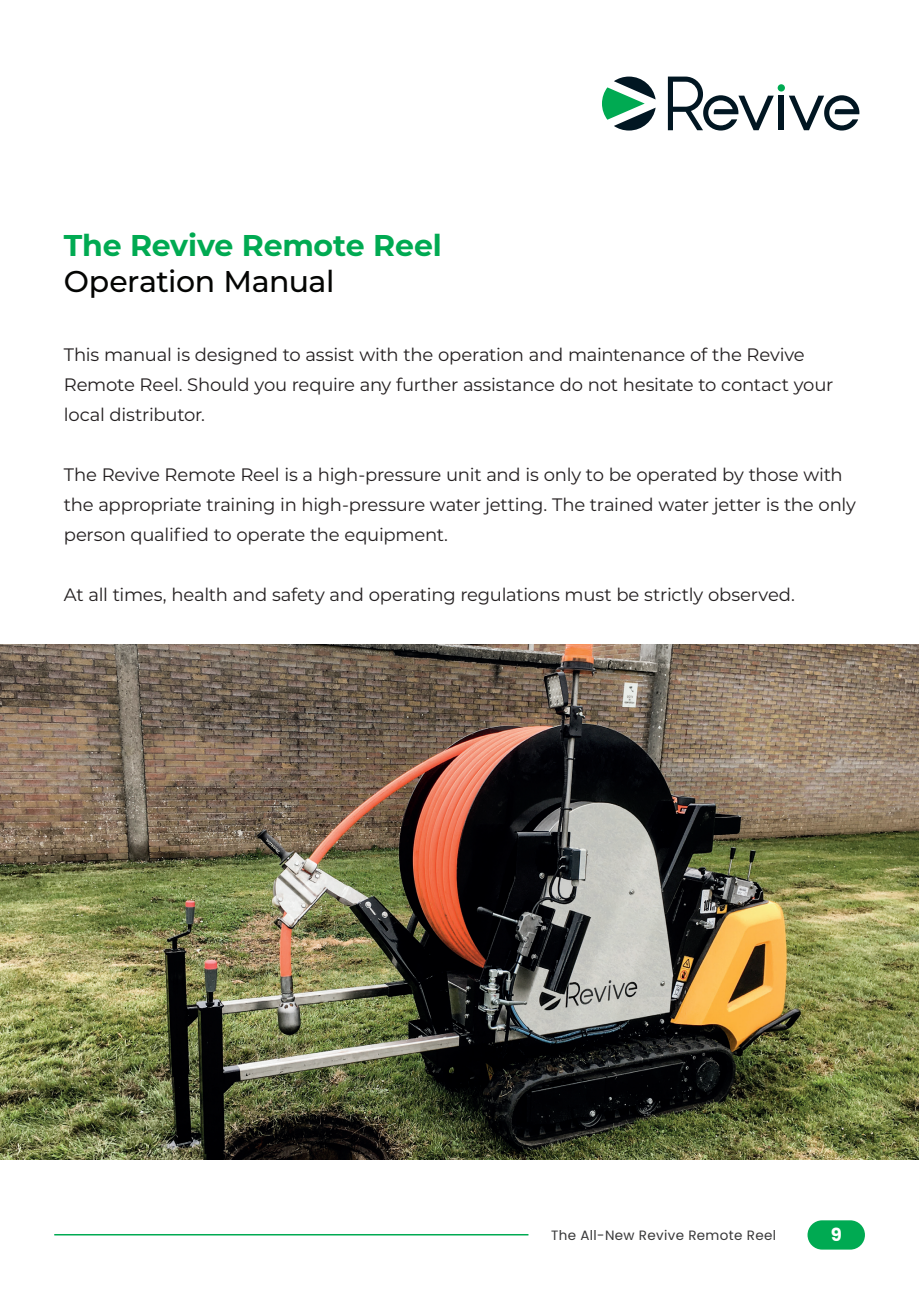
<style>
.page{position:relative;width:919px;height:1289px;background:#fff}
.page>*{position:absolute;margin:0;border:0;box-sizing:border-box;transform-origin:0 0}
.t1{font:700 30px "Montserrat";letter-spacing:-.005em;color:#00aa52}
.t2{font:500 30px "Montserrat";letter-spacing:-.015em;color:#040503}
.t3{font:18px/30px "Montserrat";letter-spacing:-.015em;color:#231f20}
.t4{font:700 18px "Poppins";color:#fff}
.t5{font:13.5px "Poppins";letter-spacing:.025em;color:#383839}
</style>
<div class="page">
<div style="left:807px;top:1220px;width:57px;height:29px;background:#00aa52;border-radius:15px"></div>
<hr style="left:54px;top:1233px;width:474px;height:2px;background:#00aa52">
<svg style="left:602px;top:77px;width:53px;height:53px"></svg>
<svg style="left:788px;top:95px;width:71px;height:35px"></svg>
<div style="left:778px;top:96px;width:5px;height:34px;background:#011622"></div>
<svg style="left:667px;top:77px;width:106px;height:53px"></svg>
<div style="left:777px;top:84px;width:7px;height:7px;background:#00aa52;border-radius:50%"></div>
<img style="left:0;top:644px;width:918px;height:515px">
<h1 class="t1" style="left:64px;top:224px;width:379px">The Revive Remote Reel</h1>
<h1 class="t2" style="left:64px;top:261px;width:272px">Operation Manual</h1>
<p class="t3" style="left:64px;top:338px;width:770px">This manual is designed to assist with the operation and maintenance of the Revive<br>Remote Reel. Should you require any further assistance do not hesitate to contact your local distributor.</p>
<p class="t3" style="left:64px;top:458px;width:793px">The Revive Remote Reel is a high-pressure unit and is only to be operated by those with the appropriate training in high-pressure water jetting. The trained water jetter is the only person qualified to operate the equipment.</p>
<p class="t3" style="left:64px;top:578px;width:732px">At all times, health and safety and operating regulations must be strictly observed.</p>
<p class="t5" style="left:551px;top:1227px;width:226px">The All-New Revive Remote Reel</p>
<p class="t4" style="left:830px;top:1223px;width:13px">9</p>
</div>
